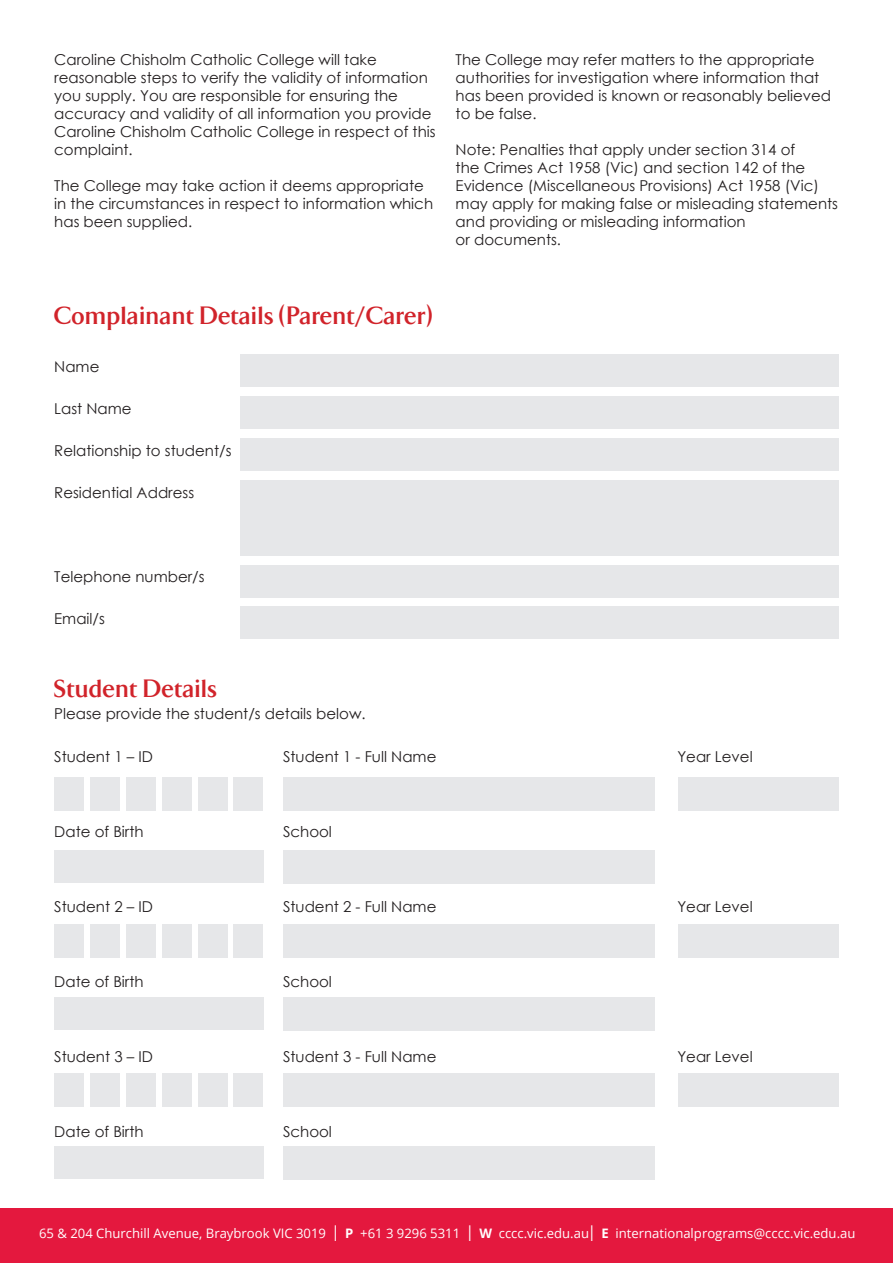
<style>
.page{position:relative;width:893px;height:1263px;background:#fff}
.page>*{position:absolute;margin:0;border:0;box-sizing:border-box;transform-origin:0 0}
.t1{font:700 25.5px "TF Arrow";letter-spacing:.02em;color:#d1232a}
.t2{font:15px/18px "Century Gothic";color:#231f20}
.Body{font:13.05px "Open Sans";color:#fff}
.s1{font-weight:300;font-size:21.9px}
.s2{font-weight:700}
</style>
<div class="page">
<div style="left:241px;top:355px;width:598px;height:32px;background:#e6e7e9"></div>
<div style="left:241px;top:396px;width:598px;height:33px;background:#e6e7e9"></div>
<div style="left:241px;top:438px;width:598px;height:33px;background:#e6e7e9"></div>
<div style="left:241px;top:480px;width:598px;height:76px;background:#e6e7e9"></div>
<div style="left:241px;top:565px;width:598px;height:32px;background:#e6e7e9"></div>
<div style="left:54px;top:777px;width:29px;height:33px;background:#e6e7e9"></div>
<div style="left:90px;top:777px;width:29px;height:33px;background:#e6e7e9"></div>
<div style="left:126px;top:777px;width:30px;height:33px;background:#e6e7e9"></div>
<div style="left:162px;top:777px;width:30px;height:33px;background:#e6e7e9"></div>
<div style="left:198px;top:777px;width:30px;height:33px;background:#e6e7e9"></div>
<div style="left:54px;top:850px;width:209px;height:32px;background:#e6e7e9"></div>
<div style="left:241px;top:607px;width:598px;height:32px;background:#e6e7e9"></div>
<div style="left:283px;top:777px;width:372px;height:33px;background:#e6e7e9"></div>
<div style="left:679px;top:777px;width:160px;height:33px;background:#e6e7e9"></div>
<div style="left:283px;top:850px;width:372px;height:33px;background:#e6e7e9"></div>
<div style="left:54px;top:925px;width:29px;height:33px;background:#e6e7e9"></div>
<div style="left:90px;top:925px;width:29px;height:33px;background:#e6e7e9"></div>
<div style="left:126px;top:925px;width:30px;height:33px;background:#e6e7e9"></div>
<div style="left:162px;top:925px;width:30px;height:33px;background:#e6e7e9"></div>
<div style="left:198px;top:925px;width:30px;height:33px;background:#e6e7e9"></div>
<div style="left:54px;top:998px;width:209px;height:32px;background:#e6e7e9"></div>
<div style="left:283px;top:925px;width:372px;height:33px;background:#e6e7e9"></div>
<div style="left:679px;top:925px;width:160px;height:33px;background:#e6e7e9"></div>
<div style="left:283px;top:998px;width:372px;height:33px;background:#e6e7e9"></div>
<div style="left:54px;top:1074px;width:29px;height:33px;background:#e6e7e9"></div>
<div style="left:90px;top:1074px;width:29px;height:33px;background:#e6e7e9"></div>
<div style="left:126px;top:1074px;width:30px;height:33px;background:#e6e7e9"></div>
<div style="left:162px;top:1074px;width:30px;height:33px;background:#e6e7e9"></div>
<div style="left:198px;top:1074px;width:30px;height:33px;background:#e6e7e9"></div>
<div style="left:54px;top:1146px;width:209px;height:33px;background:#e6e7e9"></div>
<div style="left:283px;top:1074px;width:372px;height:33px;background:#e6e7e9"></div>
<div style="left:679px;top:1074px;width:160px;height:33px;background:#e6e7e9"></div>
<div style="left:283px;top:1146px;width:372px;height:33px;background:#e6e7e9"></div>
<div style="left:0;top:1209px;width:893px;height:54px;background:#e4183e"></div>
<div style="left:234px;top:777px;width:29px;height:33px;background:#e6e7e9"></div>
<div style="left:234px;top:925px;width:29px;height:33px;background:#e6e7e9"></div>
<div style="left:234px;top:1074px;width:29px;height:33px;background:#e6e7e9"></div>
<p class="t2" style="left:54px;top:51px;width:383px">Caroline Chisholm Catholic College will take reasonable steps to verify the validity of information you supply. You are responsible for ensuring the accuracy and validity of all information you provide Caroline Chisholm Catholic College in respect of this complaint.</p>
<p class="t2" style="left:54px;top:177px;width:380px">The College may take action it deems appropriate in the circumstances in respect to information which has been supplied.</p>
<p class="t2" style="left:456px;top:51px;width:377px">The College may refer matters to the appropriate authorities for investigation where information that has been provided is known or reasonably believed to be false.</p>
<p class="t2" style="left:456px;top:141px;width:384px">Note: Penalties that apply under section 314 of<br>the Crimes Act 1958 (Vic) and section 142 of the Evidence (Miscellaneous Provisions) Act 1958 (Vic) may apply for making false or misleading statements and providing or misleading information<br>or documents.</p>
<p class="t1" style="left:54px;top:301px;width:380px">Complainant Details (Parent/Carer)</p>
<p class="t2" style="left:54px;top:358px;width:47px">Name</p>
<p class="t2" style="left:54px;top:400px;width:79px">Last Name</p>
<p class="t2" style="left:54px;top:442px;width:179px">Relationship to student/s</p>
<p class="t2" style="left:54px;top:484px;width:141px">Residential Address</p>
<p class="t2" style="left:54px;top:568px;width:152px">Telephone number/s</p>
<p class="t2" style="left:54px;top:610px;width:52px">Email/s</p>
<p class="t1" style="left:54px;top:674px;width:164px">Student Details</p>
<p class="t2" style="left:54px;top:705px;width:313px">Please provide the student/s details below.</p>
<p class="t2" style="left:54px;top:747px;width:100px">Student 1 – ID</p>
<p class="t2" style="left:283px;top:747px;width:155px">Student 1 - Full Name</p>
<p class="t2" style="left:677px;top:747px;width:77px">Year Level</p>
<p class="t2" style="left:54px;top:822px;width:91px">Date of Birth</p>
<p class="t2" style="left:283px;top:822px;width:50px">School</p>
<p class="t2" style="left:54px;top:897px;width:100px">Student 2 – ID</p>
<p class="t2" style="left:283px;top:897px;width:155px">Student 2 - Full Name</p>
<p class="t2" style="left:677px;top:897px;width:77px">Year Level</p>
<p class="t2" style="left:54px;top:972px;width:91px">Date of Birth</p>
<p class="t2" style="left:283px;top:972px;width:50px">School</p>
<p class="t2" style="left:54px;top:1047px;width:100px">Student 3 – ID</p>
<p class="t2" style="left:283px;top:1047px;width:155px">Student 3 - Full Name</p>
<p class="t2" style="left:677px;top:1047px;width:77px">Year Level</p>
<p class="t2" style="left:54px;top:1122px;width:91px">Date of Birth</p>
<p class="t2" style="left:283px;top:1122px;width:50px">School</p>
<p class="Body" style="left:39px;top:1224px;width:818px">65 &amp; 204 Churchill Avenue, Braybrook VIC 3019 <span class="s1">I</span> <span class="s2">P</span> +61 3 9296 5311 <span class="s1">I</span> <span class="s2">W</span> cccc.vic.edu.au<span class="s1">I</span> <span class="s2">E</span> internationalprograms@cccc.vic.edu.au</p>
</div>
